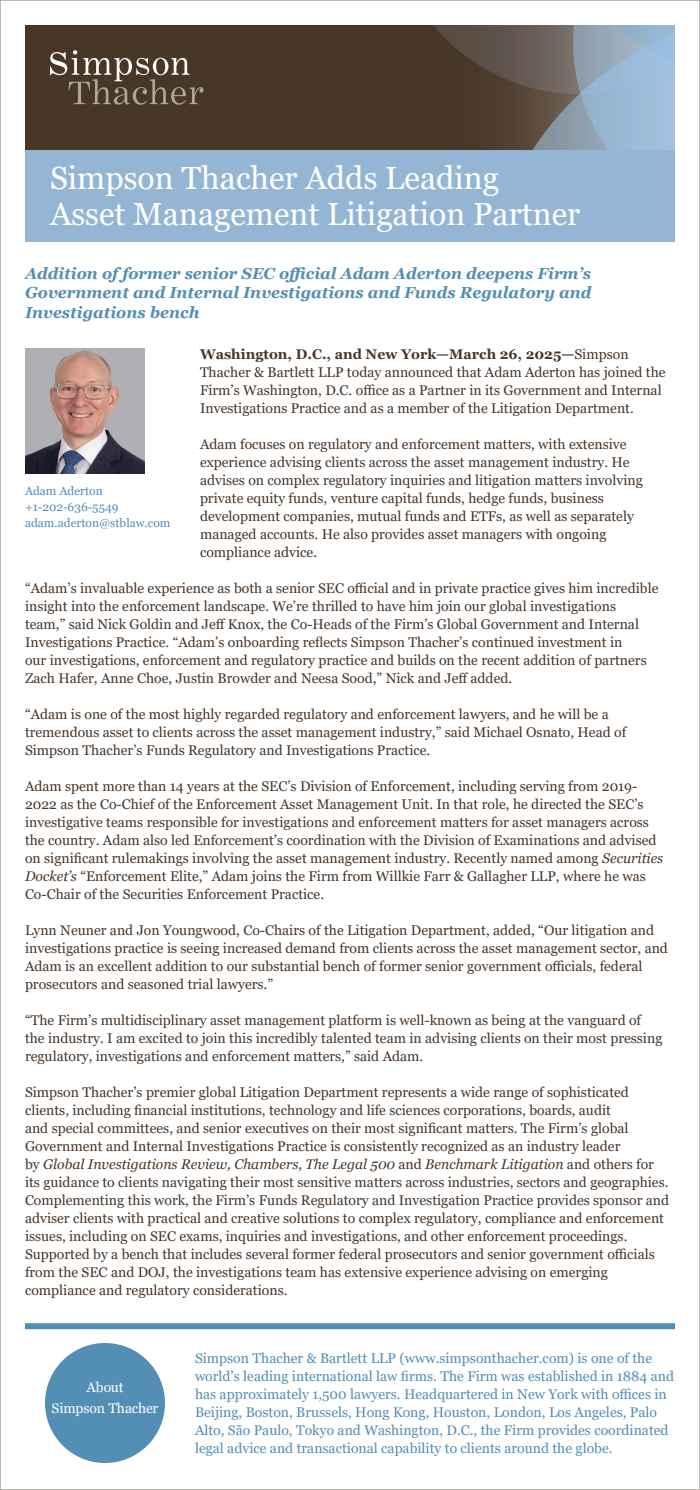
<style>
.page{position:relative;width:700px;height:1490px;background:#fff}
.page>*{position:absolute;margin:0;border:0;box-sizing:border-box;transform-origin:0 0}
.t1{font:32px "Georgia";color:#fff}
.t2{font:italic 700 16px/19.2px "Georgia";color:#538eb5;text-align:justify}
.ST_Text_14_20{font:14px/18px "Georgia";color:#483629}
.ST_Text_11_14{font:14px/18px "Georgia";color:#538eb5}
.t3{font:14px "Georgia";letter-spacing:-.005em;color:#fff}
.ST_Text_14_20-2{font:12px "Georgia";color:#538eb5}
.s1{font-weight:700}
.s2{font-style:italic}
</style>
<div class="page">
<div style="left:25px;top:1323px;width:650px;height:6px;background:#538eb5"></div>
<div style="left:45px;top:1343px;width:120px;height:120px;background:#538eb5;border-radius:50%"></div>
<div style="left:25px;top:144px;width:650px;height:98px;background:#94b6d4"></div>
<img style="left:25px;top:25px;width:650px;height:125px">
<svg style="left:50px;top:50px;width:153px;height:55px"></svg>
<img style="left:25px;top:348px;width:120px;height:125px">
<p class="t1" style="left:50px;top:159px;width:451px">Simpson Thacher Adds Leading</p>
<p class="t1" style="left:50px;top:195px;width:532px">Asset Management Litigation Partner</p>
<h2 class="t2" style="left:25px;top:264px;width:568px">Addition of former senior SEC official Adam Aderton deepens Firm’s Government and Internal Investigations and Funds Regulatory and Investigations bench</h2>
<p class="ST_Text_14_20" style="left:200px;top:345px;width:467px"><span class="s1">Washington, D.C., and New York—March 26, 2025—</span>Simpson Thacher &amp; Bartlett LLP today announced that Adam Aderton has joined the Firm’s Washington, D.C. office as a Partner in its Government and Internal Investigations Practice and as a member of the Litigation Department.</p>
<p class="ST_Text_14_20" style="left:200px;top:435px;width:444px">Adam focuses on regulatory and enforcement matters, with extensive experience advising clients across the asset management industry. He advises on complex regulatory inquiries and litigation matters involving private equity funds, venture capital funds, hedge funds, business development companies, mutual funds and ETFs, as well as separately managed accounts. He also provides asset managers with ongoing compliance advice.</p>
<p class="ST_Text_14_20" style="left:25px;top:579px;width:635px">“Adam’s invaluable experience as both a senior SEC official and in private practice gives him incredible insight into the enforcement landscape. We’re thrilled to have him join our global investigations team,” said Nick Goldin and Jeff Knox, the Co-Heads of the Firm’s Global Government and Internal Investigations Practice. “Adam’s onboarding reflects Simpson Thacher’s continued investment in<br>our investigations, enforcement and regulatory practice and builds on the recent addition of partners Zach Hafer, Anne Choe, Justin Browder and Neesa Sood,” Nick and Jeff added.</p>
<p class="ST_Text_14_20" style="left:25px;top:705px;width:603px">“Adam is one of the most highly regarded regulatory and enforcement lawyers, and he will be a tremendous asset to clients across the asset management industry,” said Michael Osnato, Head of<br>Simpson Thacher’s Funds Regulatory and Investigations Practice.</p>
<p class="ST_Text_14_20" style="left:25px;top:777px;width:640px">Adam spent more than 14 years at the SEC’s Division of Enforcement, including serving from 2019- 2022 as the Co-Chief of the Enforcement Asset Management Unit. In that role, he directed the SEC’s investigative teams responsible for investigations and enforcement matters for asset managers across the country. Adam also led Enforcement’s coordination with the Division of Examinations and advised on significant rulemakings involving the asset management industry. Recently named among <span class="s2">Securities Docket’s</span> “Enforcement Elite,” Adam joins the Firm from Willkie Farr &amp; Gallagher LLP, where he was Co-Chair of the Securities Enforcement Practice.</p>
<p class="ST_Text_14_20" style="left:25px;top:921px;width:645px">Lynn Neuner and Jon Youngwood, Co-Chairs of the Litigation Department, added, “Our litigation and investigations practice is seeing increased demand from clients across the asset management sector, and Adam is an excellent addition to our substantial bench of former senior government officials, federal prosecutors and seasoned trial lawyers.”</p>
<p class="ST_Text_14_20" style="left:25px;top:1011px;width:639px">“The Firm’s multidisciplinary asset management platform is well-known as being at the vanguard of the industry. I am excited to join this incredibly talented team in advising clients on their most pressing regulatory, investigations and enforcement matters,” said Adam.</p>
<p class="ST_Text_14_20" style="left:25px;top:1083px;width:646px">Simpson Thacher’s premier global Litigation Department represents a wide range of sophisticated clients, including financial institutions, technology and life sciences corporations, boards, audit<br>and special committees, and senior executives on their most significant matters. The Firm’s global Government and Internal Investigations Practice is consistently recognized as an industry leader<br>by <span class="s2">Global Investigations Review, Chambers, The Legal 500</span> and <span class="s2">Benchmark Litigation</span> and others for its guidance to clients navigating their most sensitive matters across industries, sectors and geographies.<br>Complementing this work, the Firm’s Funds Regulatory and Investigation Practice provides sponsor and adviser clients with practical and creative solutions to complex regulatory, compliance and enforcement issues, including on SEC exams, inquiries and investigations, and other enforcement proceedings.<br>Supported by a bench that includes several former federal prosecutors and senior government officials from the SEC and DOJ, the investigations team has extensive experience advising on emerging compliance and regulatory considerations.</p>
<p class="ST_Text_14_20-2" style="left:25px;top:484px;width:79px">Adam Aderton</p>
<p class="ST_Text_14_20-2" style="left:25px;top:500px;width:95px">+1-202-636-5549</p>
<p class="ST_Text_14_20-2" style="left:25px;top:516px;width:147px">adam.aderton@stblaw.com</p>
<p class="t3" style="left:86px;top:1379px;width:39px">About</p>
<p class="t3" style="left:52px;top:1400px;width:108px">Simpson Thacher</p>
<p class="ST_Text_11_14" style="left:195px;top:1350px;width:481px">Simpson Thacher &amp; Bartlett LLP (www.simpsonthacher.com) is one of the world’s leading international law firms. The Firm was established in 1884 and has approximately 1,500 lawyers. Headquartered in New York with offices in Beijing, Boston, Brussels, Hong Kong, Houston, London, Los Angeles, Palo Alto, São Paulo, Tokyo and Washington, D.C., the Firm provides coordinated legal advice and transactional capability to clients around the globe.</p>
</div>
